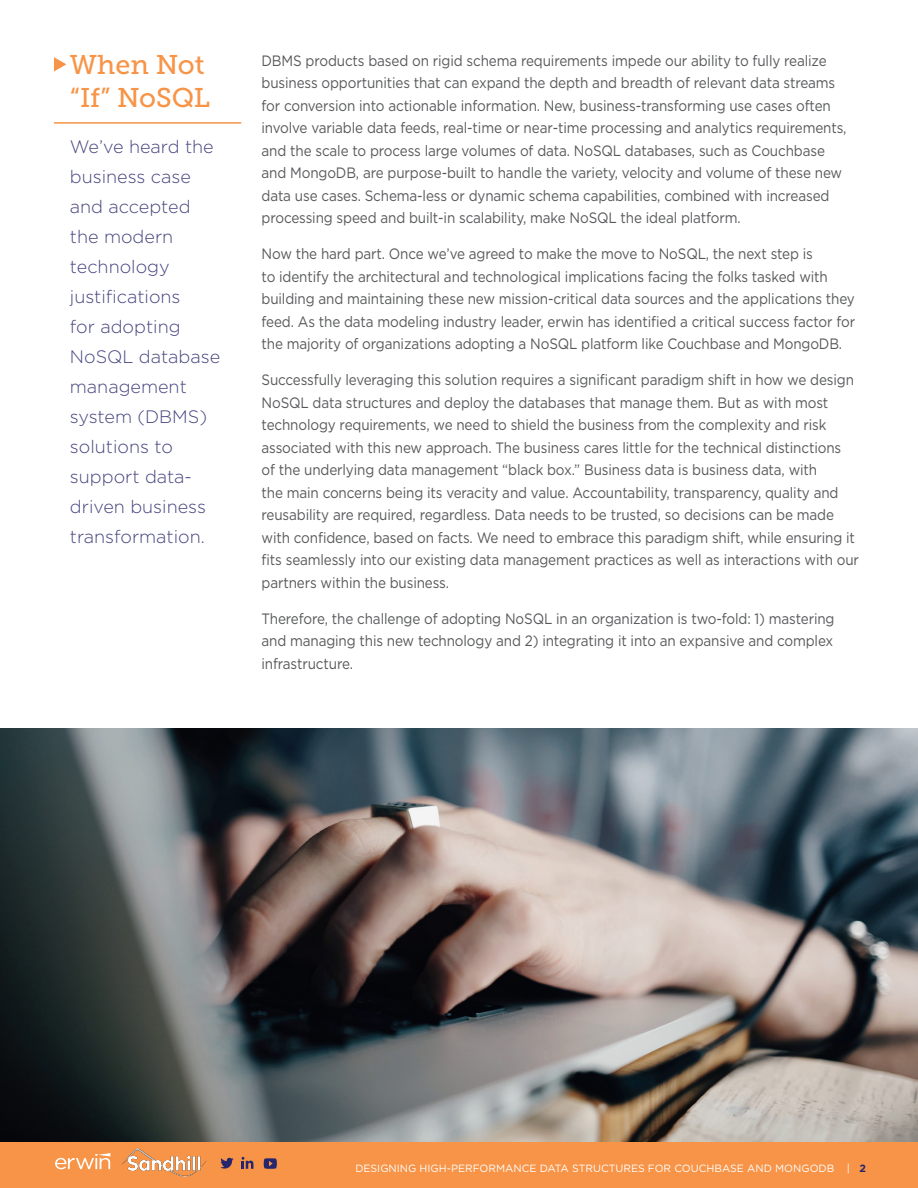
<style>
.page{position:relative;width:918px;height:1188px;background:#fff}
.page>*{position:absolute;margin:0;border:0;box-sizing:border-box;transform-origin:0 0}
.t1{font:27px/32.4px "Museo Slab 500";color:#f79447}
.t2{font:300 18px/30px "Gotham";color:#46447f}
.t3{font:15px/22.5px "Gotham";letter-spacing:-.01em;color:#57585a;scale:.9 1}
.t4{font:10.5px "Gotham";color:#fff}
.s1{font-weight:700;color:#25266d}
</style>
<div class="page">
<div style="left:0;top:1142px;width:918px;height:46px;background:#f79447"></div>
<svg style="left:55px;top:1153px;width:55px;height:16px"></svg>
<svg style="left:220px;top:1157px;width:14px;height:12px"></svg>
<svg style="left:242px;top:1157px;width:12px;height:12px"></svg>
<svg style="left:264px;top:1158px;width:13px;height:11px"></svg>
<hr style="left:54px;top:122px;width:187px;height:2px;background:#f79447">
<svg style="left:54px;top:57px;width:12px;height:14px"></svg>
<img style="left:0;top:729px;width:918px;height:413px">
<img style="left:121px;top:1149px;width:85px;height:27px">
<h1 class="t1" style="left:70px;top:49px;width:142px">When Not “If” NoSQL</h1>
<p class="t2" style="left:70px;top:131px;width:152px">We’ve heard the business case and accepted the modern technology justifications<br>for adopting<br>NoSQL database management system (DBMS) solutions to support data&shy;driven business transformation.</p>
<p class="t3" style="left:262px;top:49px;width:652px">DBMS products based on rigid schema requirements impede our ability to fully realize business opportunities that can expand the depth and breadth of relevant data streams for conversion into actionable information. New, business-transforming use cases often involve variable data feeds, real-time or near-time processing and analytics requirements, and the scale to process large volumes of data. NoSQL databases, such as Couchbase and MongoDB, are purpose-built to handle the variety, velocity and volume of these new data use cases. Schema-less or dynamic schema capabilities, combined with increased processing speed and built-in scalability, make NoSQL the ideal platform.</p>
<p class="t3" style="left:262px;top:243px;width:661px">Now the hard part. Once we’ve agreed to make the move to NoSQL, the next step is<br>to identify the architectural and technological implications facing the folks tasked with building and maintaining these new mission-critical data sources and the applications they feed. As the data modeling industry leader, erwin has identified a critical success factor for the majority of organizations adopting a NoSQL platform like Couchbase and MongoDB.</p>
<p class="t3" style="left:262px;top:369px;width:665px">Successfully leveraging this solution requires a significant paradigm shift in how we design NoSQL data structures and deploy the databases that manage them. But as with most technology requirements, we need to shield the business from the complexity and risk associated with this new approach. The business cares little for the technical distinctions<br>of the underlying data management “black box.” Business data is business data, with<br>the main concerns being its veracity and value. Accountability, transparency, quality and reusability are required, regardless. Data needs to be trusted, so decisions can be made with confidence, based on facts. We need to embrace this paradigm shift, while ensuring it fits seamlessly into our existing data management practices as well as interactions with our partners within the business.</p>
<p class="t3" style="left:262px;top:607px;width:638px;text-align:justify">Therefore, the challenge of adopting NoSQL in an organization is two-fold: 1) mastering and managing this new technology and 2) integrating it into an expansive and complex infrastructure.</p>
<p class="t4" style="left:355px;top:1161px;width:512px">DESIGNING HIGH-PERFORMANCE DATA STRUCTURES FOR COUCHBASE AND MONGODB | <span class="s1">2</span></p>
</div>
